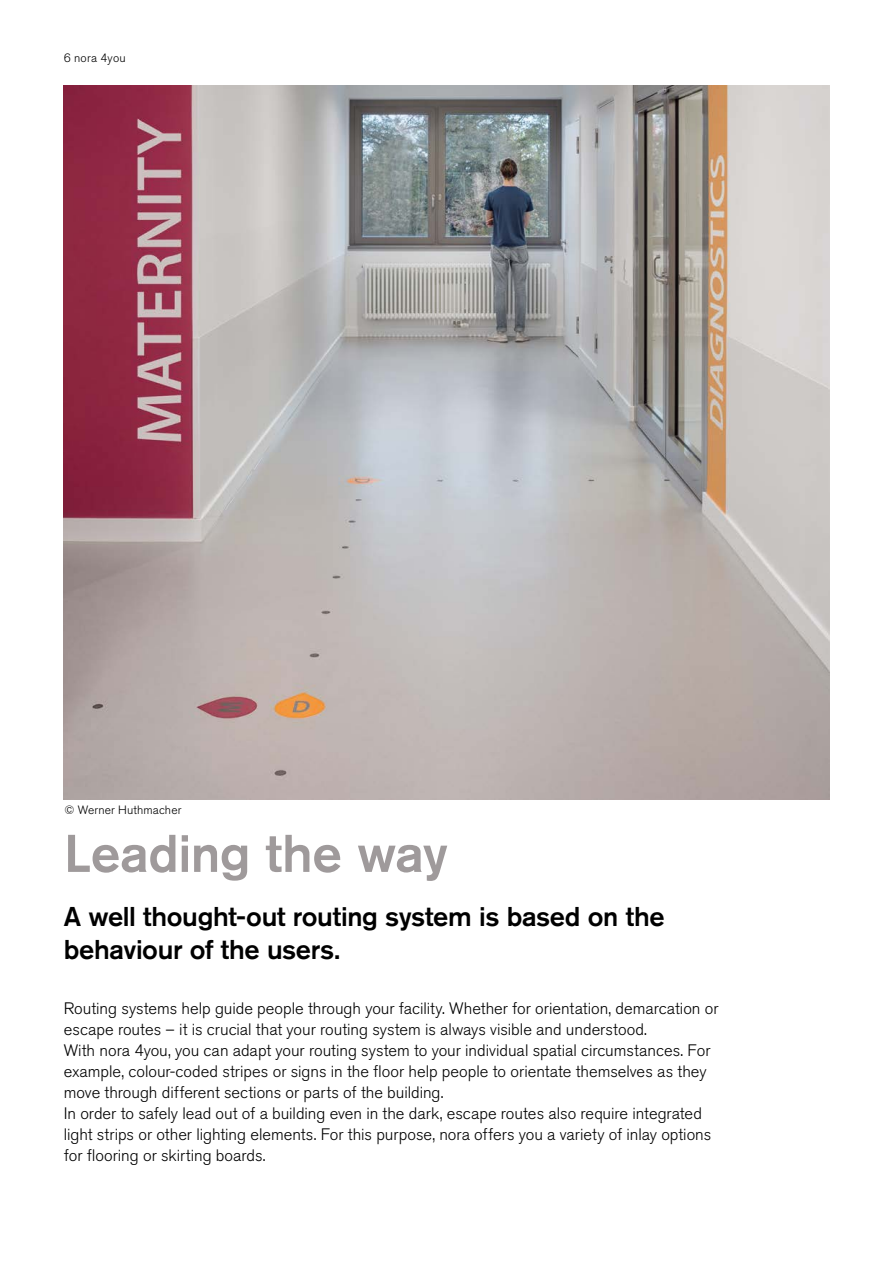
<style>
.page{position:relative;width:893px;height:1263px;background:#fff}
.page>*{position:absolute;margin:0;border:0;box-sizing:border-box;transform-origin:0 0}
.t1{font:500 52.5px "Akzidenz Grotesk Pro";letter-spacing:-.01em;color:#9f9a9b}
.t2{font:500 27px/33px "Akzidenz Grotesk Pro";letter-spacing:-.015em;color:#000}
.t3{font:300 16.5px/21px "Akzidenz Grotesk Pro";color:#000}
.t4{font:300 12px "Akzidenz Grotesk Pro";letter-spacing:.015em;color:#000}
</style>
<div class="page">
<img style="left:64px;top:85px;width:765px;height:715px">
<p class="t4" style="left:64px;top:50px;width:63px">6 nora 4you</p>
<p class="t4" style="left:65px;top:802px;width:118px">© Werner Huthmacher</p>
<h1 class="t1" style="left:64px;top:819px;width:385px">Leading the way</h1>
<h2 class="t2" style="left:64px;top:900px;width:602px">A well thought-out routing system is based on the behaviour of the users.</h2>
<p class="t3" style="left:64px;top:998px;width:656px">Routing systems help guide people through your facility. Whether for orientation, demarcation or escape routes – it is crucial that your routing system is always visible and understood.<br>With nora 4you, you can adapt your routing system to your individual spatial circumstances. For example, colour-coded stripes or signs in the floor help people to orientate themselves as they move through different sections or parts of the building.<br>In order to safely lead out of a building even in the dark, escape routes also require integrated light strips or other lighting elements. For this purpose, nora offers you a variety of inlay options for flooring or skirting boards.</p>
</div>
